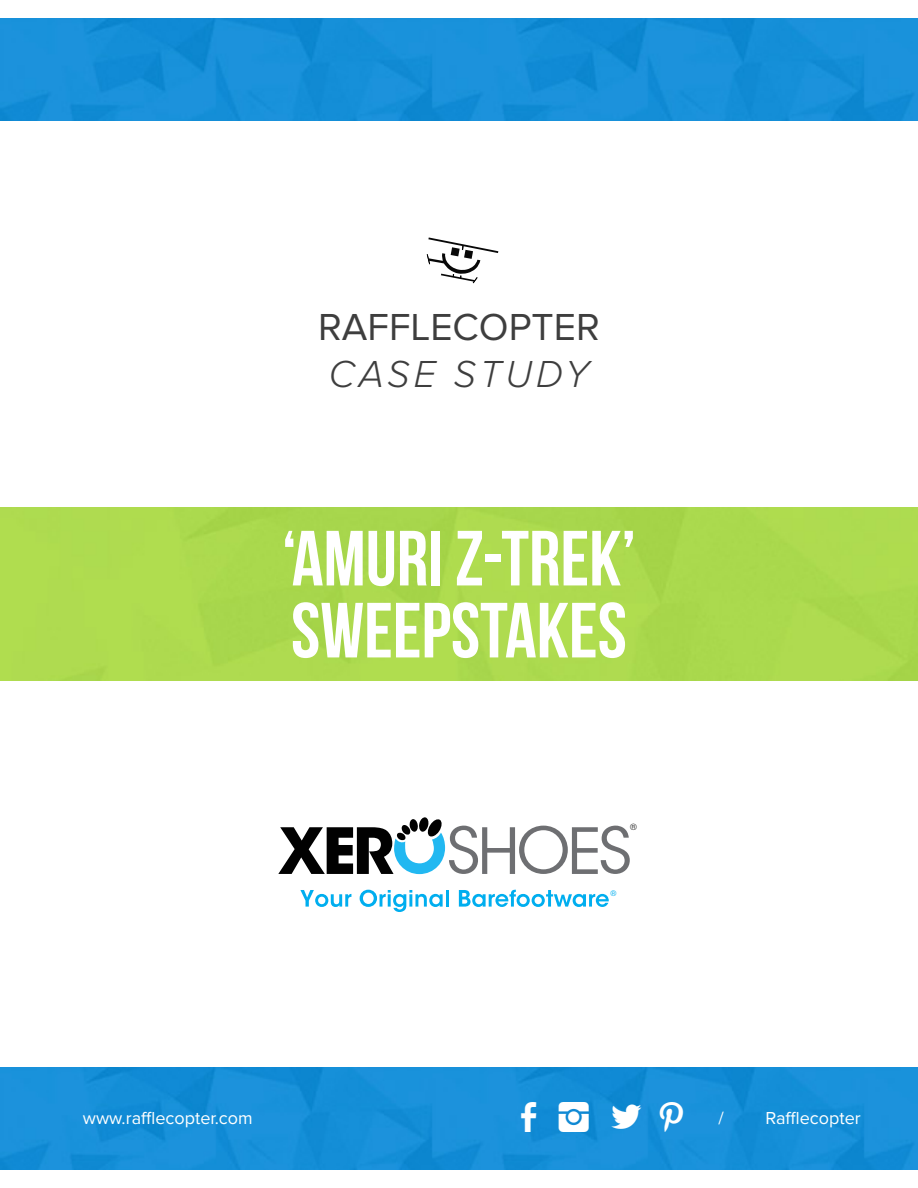
<style>
.page{position:relative;width:918px;height:1188px;background:#fff}
.page>*{position:absolute;margin:0;border:0;box-sizing:border-box;transform-origin:0 0}
.t1{font:78px/72px "Bebas Neue";color:#fff}
.t2{font:39px "Proxima Nova";color:#3e3e3e}
.t3{font:italic 300 39px "Proxima Nova";letter-spacing:.1em;color:#3e3e3e}
.t4{font:30px "SS Social";color:#fff}
.t5{font:18px "Proxima Nova";color:#fff}
.t6{font:8.4px "ITC Avant Garde Std";color:#010101}
.t7{font:500 7.5px "ITC Avant Garde Std";color:#00aeef}
</style>
<div class="page">
<img style="left:0;top:18px;width:918px;height:102px">
<img style="left:0;top:1068px;width:918px;height:102px">
<div style="left:0;top:507px;width:918px;height:174px;background:#adda4f"></div>
<svg style="left:427px;top:237px;width:71px;height:46px"></svg>
<svg style="left:278px;top:817px;width:352px;height:57px"></svg>
<svg style="left:300px;top:890px;width:51px;height:17px"></svg>
<svg style="left:360px;top:890px;width:83px;height:22px"></svg>
<hr style="left:446px;top:890px;width:3px;height:17px;background:#00aeef">
<svg style="left:459px;top:890px;width:150px;height:17px"></svg>
<h2 class="t2" style="left:318px;top:305px;width:283px">RAFFLECOPTER</h2>
<h2 class="t3" style="left:329px;top:352px;width:262px">CASE STUDY</h2>
<h1 class="t1" style="left:282px;top:522px;width:355px">‘AMURI Z-TREK’<br>SWEEPSTAKES</h1>
<p class="t6" style="left:630px;top:821px;width:8px">®</p>
<p class="t7" style="left:610px;top:888px;width:7px">®</p>
<p class="t5" style="left:83px;top:1108px;width:171px">www.rafflecopter.com</p>
<h3 class="t4" style="left:514px;top:1102px;width:31px">FACEBOOK</h3>
<p class="t5" style="left:718px;top:1108px;width:7px">/</p>
<p class="t5" style="left:765px;top:1108px;width:97px">Rafflecopter</p>
<h3 class="t4" style="left:559px;top:1102px;width:129px">INSTAGRAM TWITTER PINTEREST</h3>
</div>
